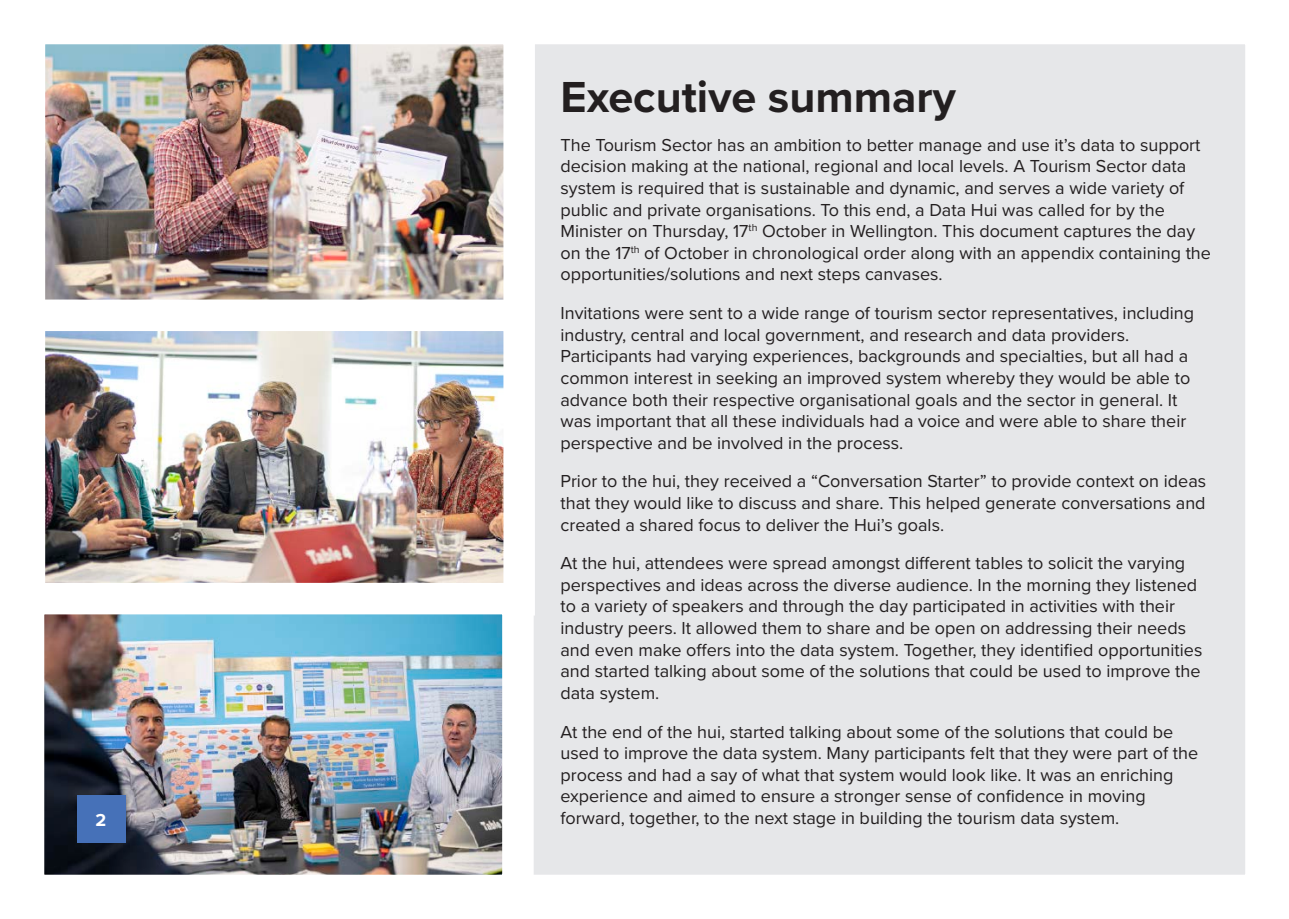
<style>
.page{position:relative;width:1289px;height:919px;background:#fff}
.page>*{position:absolute;margin:0;border:0;box-sizing:border-box;transform-origin:0 0}
.Sub-H1{font:700 45px "Proxima Nova";color:#231f20}
.Copy{font:18px/21.6px "Proxima Nova";color:#231f20}
.PG_NUM{font:700 18px "Proxima Nova";color:#fff}
</style>
<div class="page">
<div style="left:29px;top:29px;width:1231px;height:861px;background:#e6e7e9"></div>
<div style="left:14px;top:13px;width:1262px;height:893px;border:32px solid #fff"></div>
<img style="left:47px;top:46px;width:455px;height:536px">
<div style="left:14px;top:13px;width:521px;height:319px;border:32px solid #fff"></div>
<div style="left:14px;top:299px;width:521px;height:316px;border:32px solid #fff"></div>
<img style="left:46px;top:616px;width:454px;height:257px">
<div style="left:13px;top:583px;width:520px;height:323px;border:32px solid #fff"></div>
<div style="left:77px;top:794px;width:48px;height:48px;background:#4671b8"></div>
<p class="Sub-H1" style="left:560px;top:64px;width:397px">Executive summary</p>
<p class="Copy" style="left:560px;top:133px;width:652px">The Tourism Sector has an ambition to better manage and use it’s data to support decision making at the national, regional and local levels. A Tourism Sector data system is required that is sustainable and dynamic, and serves a wide variety of public and private organisations. To this end, a Data Hui was called for by the Minister on Thursday, 17<sup>th</sup> October in Wellington. This document captures the day on the 17<sup>th</sup> of October in chronological order along with an appendix containing the opportunities/solutions and next steps canvases.</p>
<p class="Copy" style="left:560px;top:301px;width:635px">Invitations were sent to a wide range of tourism sector representatives, including industry, central and local government, and research and data providers.<br>Participants had varying experiences, backgrounds and specialties, but all had a common interest in seeking an improved system whereby they would be able to advance both their respective organisational goals and the sector in general. It was important that all these individuals had a voice and were able to share their perspective and be involved in the process.</p>
<p class="Copy" style="left:560px;top:470px;width:647px;text-align:justify">Prior to the hui, they received a “Conversation Starter” to provide context on ideas that they would like to discuss and share. This helped generate conversations and created a shared focus to deliver the Hui’s goals.</p>
<p class="Copy" style="left:560px;top:551px;width:643px">At the hui, attendees were spread amongst different tables to solicit the varying perspectives and ideas across the diverse audience. In the morning they listened to a variety of speakers and through the day participated in activities with their industry peers. It allowed them to share and be open on addressing their needs and even make offers into the data system. Together, they identified opportunities and started talking about some of the solutions that could be used to improve the data system.</p>
<p class="Copy" style="left:560px;top:720px;width:639px">At the end of the hui, started talking about some of the solutions that could be used to improve the data system. Many participants felt that they were part of the process and had a say of what that system would look like. It was an enriching experience and aimed to ensure a stronger sense of confidence in moving</p>
<p class="PG_NUM" style="left:96px;top:806px;width:12px">2</p>
<p class="Copy" style="left:560px;top:806px;width:560px">forward, together, to the next stage in building the tourism data system.</p>
</div>
